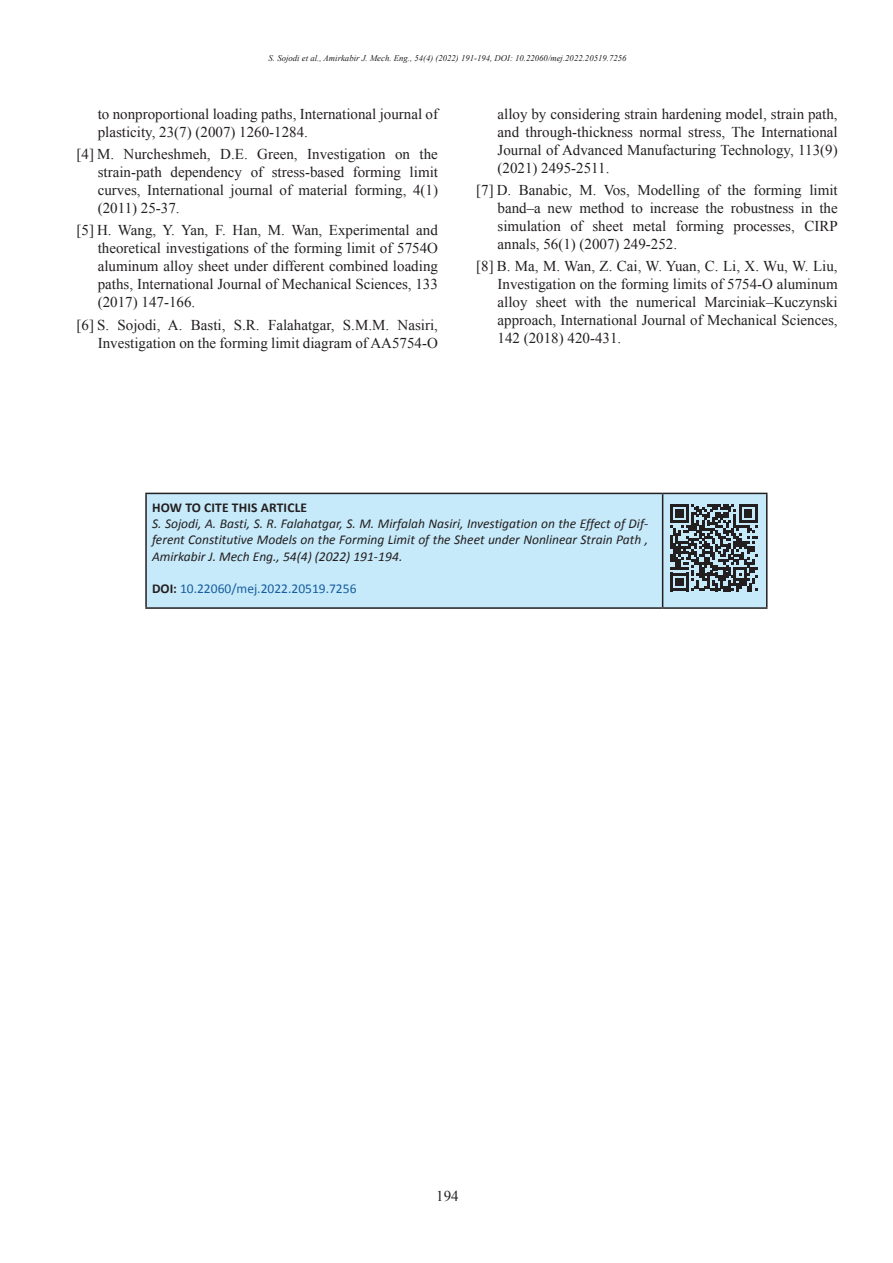
<style>
.page{position:relative;width:893px;height:1263px;background:#fff}
.page>*{position:absolute;margin:0;border:0;box-sizing:border-box;transform-origin:0 0}
.t1{font:15px/18px "Times New Roman";color:#231f20;text-align:justify}
.t2{font:italic 13.5px/16.4px "Calibri";color:#231f20;text-align:justify}
.t3{font:13.5px "Calibri";color:#175d9e}
.t4{font:700 13.5px "Calibri";letter-spacing:.01em;color:#231f20}
.t5{font:italic 8.7px "Times New Roman";color:#231f20}
.s1{font-weight:700;color:#231f20}
</style>
<div class="page">
<div style="left:147px;top:494px;width:619px;height:113px;background:#c6eafa"></div>
<hr style="left:145px;top:493px;width:518px;height:1px;background:#231f20">
<hr style="left:145px;top:494px;width:2px;height:113px;background:#231f20">
<hr style="left:663px;top:493px;width:104px;height:1px;background:#231f20">
<hr style="left:662px;top:494px;width:1px;height:113px;background:#231f20">
<hr style="left:766px;top:494px;width:1px;height:113px;background:#231f20">
<hr style="left:145px;top:607px;width:518px;height:2px;background:#231f20">
<hr style="left:663px;top:607px;width:104px;height:2px;background:#231f20">
<svg style="left:670px;top:504px;width:87px;height:87px;background:#667279"></svg>
<p class="t5" style="left:269px;top:52px;width:359px">S. Sojodi et al., Amirkabir J. Mech. Eng., 54(4) (2022) 191-194, DOI: 10.22060/mej.2022.20519.7256</p>
<p class="t1" style="left:98px;top:104px;width:342px">to nonproportional loading paths, International journal of plasticity, 23(7) (2007) 1260-1284.</p>
<p class="t1" style="left:98px;top:145px;width:342px;text-indent:-21px">[4] M. Nurcheshmeh, D.E. Green, Investigation on the strain-path dependency of stress-based forming limit curves, International journal of material forming, 4(1) (2011) 25-37.</p>
<p class="t1" style="left:98px;top:221px;width:342px;text-indent:-21px">[5] H. Wang, Y. Yan, F. Han, M. Wan, Experimental and theoretical investigations of the forming limit of 5754O aluminum alloy sheet under different combined loading paths, International Journal of Mechanical Sciences, 133 (2017) 147-166.</p>
<p class="t1" style="left:77px;top:315px;width:363px;text-align:right">[6] S. Sojodi, A. Basti, S.R. Falahatgar, S.M.M. Nasiri,<br>Investigation on the forming limit diagram of AA5754-O</p>
<p class="t1" style="left:497px;top:104px;width:342px">alloy by considering strain hardening model, strain path, and through-thickness normal stress, The International Journal of Advanced Manufacturing Technology, 113(9) (2021) 2495-2511.</p>
<p class="t1" style="left:497px;top:181px;width:342px;text-indent:-21px">[7] D. Banabic, M. Vos, Modelling of the forming limit band–a new method to increase the robustness in the simulation of sheet metal forming processes, CIRP annals, 56(1) (2007) 249-252.</p>
<p class="t1" style="left:497px;top:257px;width:342px;text-indent:-21px">[8] B. Ma, M. Wan, Z. Cai, W. Yuan, C. Li, X. Wu, W. Liu, Investigation on the forming limits of 5754-O aluminum alloy sheet with the numerical Marciniak–Kuczynski approach, International Journal of Mechanical Sciences, 142 (2018) 420-431.</p>
<p class="t4" style="left:152px;top:499px;width:157px">HOW TO CITE THIS ARTICLE</p>
<p class="t2" style="left:152px;top:515px;width:498px">S. Sojodi, A. Basti, S. R. Falahatgar, S. M. Mirfalah Nasiri, Investigation on the Effect of Dif&shy;ferent Constitutive Models on the Forming Limit of the Sheet under Nonlinear Strain Path , Amirkabir J. Mech Eng., 54(4) (2022) 191-194.</p>
<p class="t3" style="left:152px;top:580px;width:206px"><span class="s1">DOI:</span> 10.22060/mej.2022.20519.7256</p>
<p class="t1" style="left:436px;top:1186px;width:24px">194</p>
</div>
